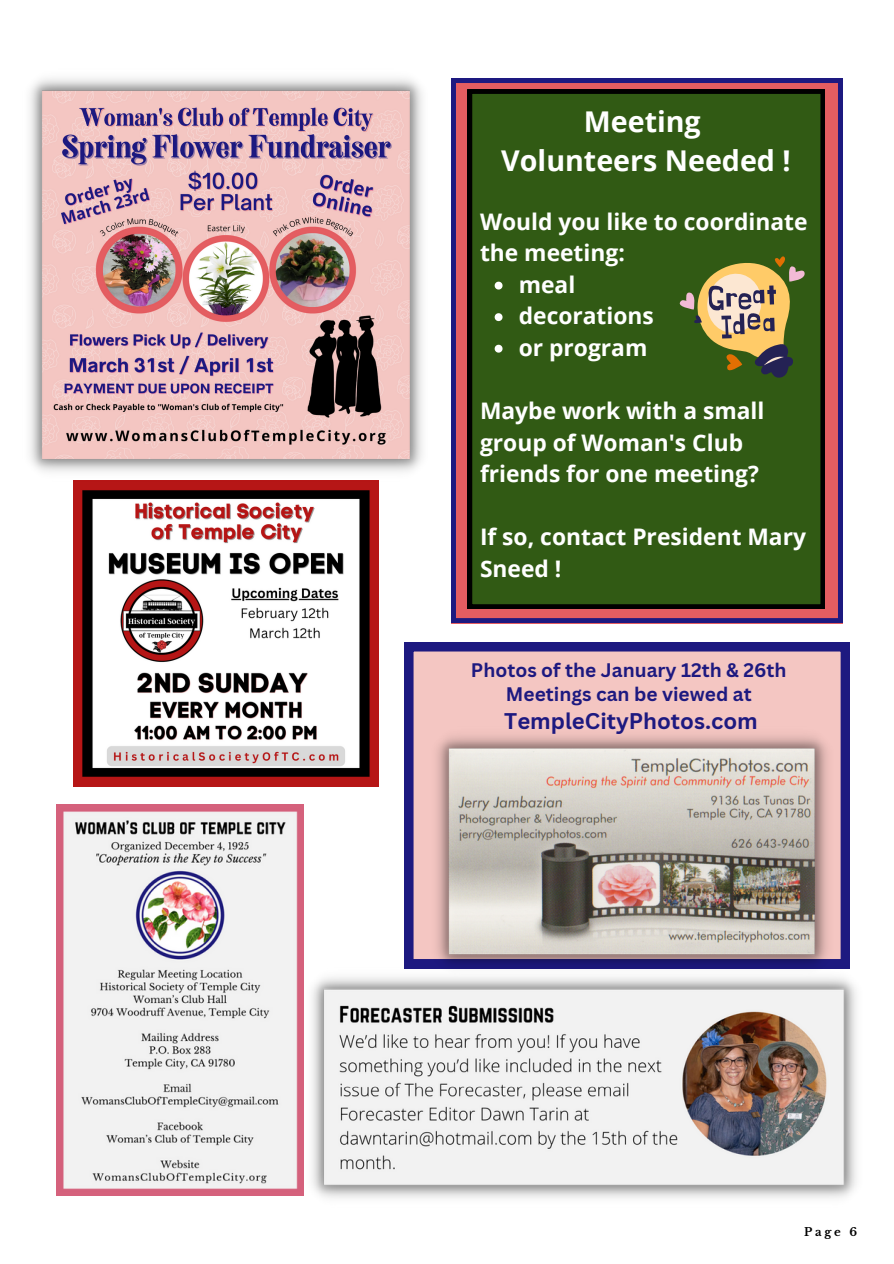
<style>
.page{position:relative;width:894px;height:1264px;background:#fff}
.page>*{position:absolute;margin:0;border:0;box-sizing:border-box;transform-origin:0 0}
.t1{font:700 28.65px/39.3px "Open Sans";color:#fff;text-align:center}
.t2{font:700 22.8px/31.5px "Open Sans";color:#fff}
.t3{font:700 22.05px "Canva Sans";color:#1d1980}
.t4{font:700 19.05px/23.7px "Canva Sans";color:#1d1980;text-align:center}
.t5{font:700 11.4px "Libre Baskerville";color:#000}
</style>
<div class="page">
<img style="left:312px;top:967px;width:545px;height:231px">
<img style="left:56px;top:804px;width:248px;height:391px">
<svg style="left:451px;top:78px;width:391px;height:544px;background:#a84868"></svg>
<div style="left:467px;top:89px;width:357px;height:519px;background:#315a14"></div>
<svg style="left:494px;top:282px;width:8px;height:7px"></svg>
<svg style="left:494px;top:313px;width:8px;height:8px"></svg>
<svg style="left:494px;top:345px;width:8px;height:7px"></svg>
<svg style="left:677px;top:254px;width:128px;height:126px;background:#7d8048"></svg>
<svg style="left:404px;top:642px;width:445px;height:326px;background:#c5a0b3"></svg>
<img style="left:429px;top:726px;width:404px;height:250px">
<img style="left:73px;top:481px;width:305px;height:305px">
<img style="left:30px;top:78px;width:393px;height:403px">
<p class="t1" style="left:501px;top:101px;width:291px">Meeting<br>Volunteers Needed !</p>
<p class="t2" style="left:480px;top:205px;width:329px">Would you like to coordinate the meeting:</p>
<p class="t2" style="left:518px;top:268px;width:137px">meal decorations or program</p>
<p class="t2" style="left:480px;top:394px;width:286px">Maybe work with a small group of Woman's Club friends for one meeting?</p>
<p class="t2" style="left:480px;top:520px;width:327px">If so, contact President Mary<br>Sneed !</p>
<p class="t4" style="left:471px;top:658px;width:317px">Photos of the January 12th &amp; 26th<br>Meetings can be viewed at</p>
<p class="t3" style="left:504px;top:705px;width:255px">TempleCityPhotos.com</p>
<p class="t5" style="left:804px;top:1224px;width:54px">Page 6</p>
</div>
